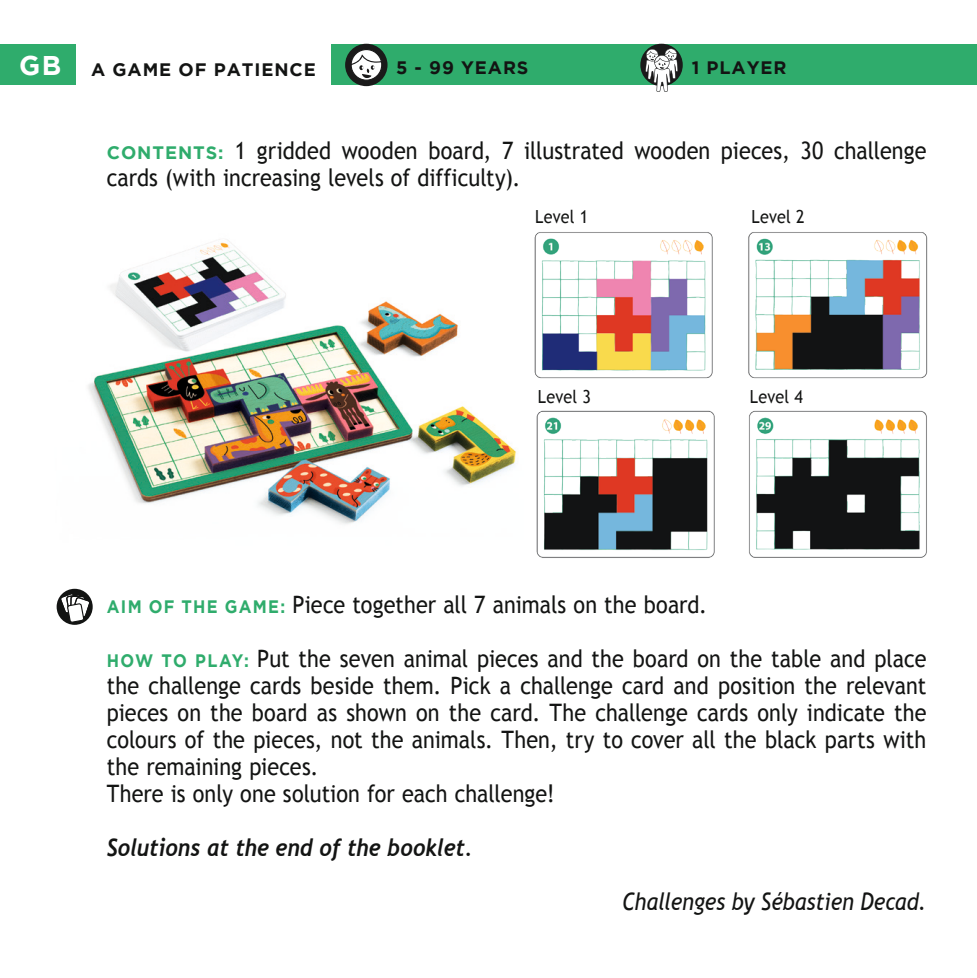
<style>
.page{position:relative;width:977px;height:978px;background:#fff}
.page>*{position:absolute;margin:0;border:0;box-sizing:border-box;transform-origin:0 0}
.Normal_e{font:24px/27px "Trebuchet MS";color:#131413;scale:.9 1}
.t1{font:italic 700 24px "Trebuchet";letter-spacing:.005em;color:#131413;scale:.9 1}
.t2{font:italic 24px "Trebuchet MS";color:#131413;scale:.9 1}
.t3{font:700 18px "Gotham";letter-spacing:.05em;color:#131413}
.Normal_e-2{font:18px "Trebuchet MS";letter-spacing:.01em;color:#131413;scale:.9 1}
.s1{font-size:27px;color:#fff}
.s2{font-family:"Gotham";font-weight:700;font-size:18px;color:#2fac6c}
</style>
<div class="page">
<svg style="left:57px;top:588px;width:36px;height:36px"></svg>
<svg style="left:59px;top:591px;width:32px;height:32px"></svg>
<div style="left:0;top:45px;width:75px;height:40px;background:#2fac6c"></div>
<div style="left:330px;top:45px;width:646px;height:40px;background:#2fac6c"></div>
<div style="left:345px;top:44px;width:42px;height:42px;background:#1a1a1a;border-radius:50%"></div>
<svg style="left:350px;top:49px;width:32px;height:32px"></svg>
<div style="left:640px;top:44px;width:42px;height:42px;background:#1a1a1a;border-radius:50%"></div>
<svg style="left:645px;top:48px;width:32px;height:44px"></svg>
<img style="left:534px;top:232px;width:179px;height:147px">
<img style="left:748px;top:232px;width:180px;height:147px">
<img style="left:536px;top:410px;width:179px;height:148px">
<img style="left:749px;top:410px;width:178px;height:148px">
<img style="left:88px;top:239px;width:429px;height:285px">
<p class="t3" style="left:19px;top:59px;width:298px"><span class="s1">GB</span> A GAME OF PATIENCE</p>
<p class="t3" style="left:396px;top:57px;width:134px">5 - 99 YEARS</p>
<p class="t3" style="left:691px;top:57px;width:96px">1 PLAYER</p>
<p class="Normal_e" style="left:107px;top:137px;width:911px"><span class="s2">CONTENTS:</span> 1 gridded wooden board, 7 illustrated wooden pieces, 30 challenge cards (with increasing levels of difficulty).</p>
<p class="Normal_e-2" style="left:535px;top:206px;width:61px">Level 1</p>
<p class="Normal_e-2" style="left:751px;top:206px;width:61px">Level 2</p>
<p class="Normal_e-2" style="left:537px;top:385px;width:61px">Level 3</p>
<p class="Normal_e-2" style="left:749px;top:385px;width:61px">Level 4</p>
<p class="Normal_e" style="left:107px;top:590px;width:668px"><span class="s2">AIM OF THE GAME:</span> Piece together all 7 animals on the board.</p>
<p class="Normal_e" style="left:107px;top:644px;width:911px;text-align:justify"><span class="s2">HOW TO PLAY:</span> Put the seven animal pieces and the board on the table and place the challenge cards beside them. Pick a challenge card and position the relevant pieces on the board as shown on the card. The challenge cards only indicate the colours of the pieces, not the animals. Then, try to cover all the black parts with the remaining pieces.</p>
<p class="Normal_e" style="left:107px;top:779px;width:499px">There is only one solution for each challenge!</p>
<p class="t1" style="left:107px;top:832px;width:407px">Solutions at the end of the booklet.</p>
<p class="t2" style="left:621px;top:886px;width:340px">Challenges by Sébastien Decad.</p>
</div>
